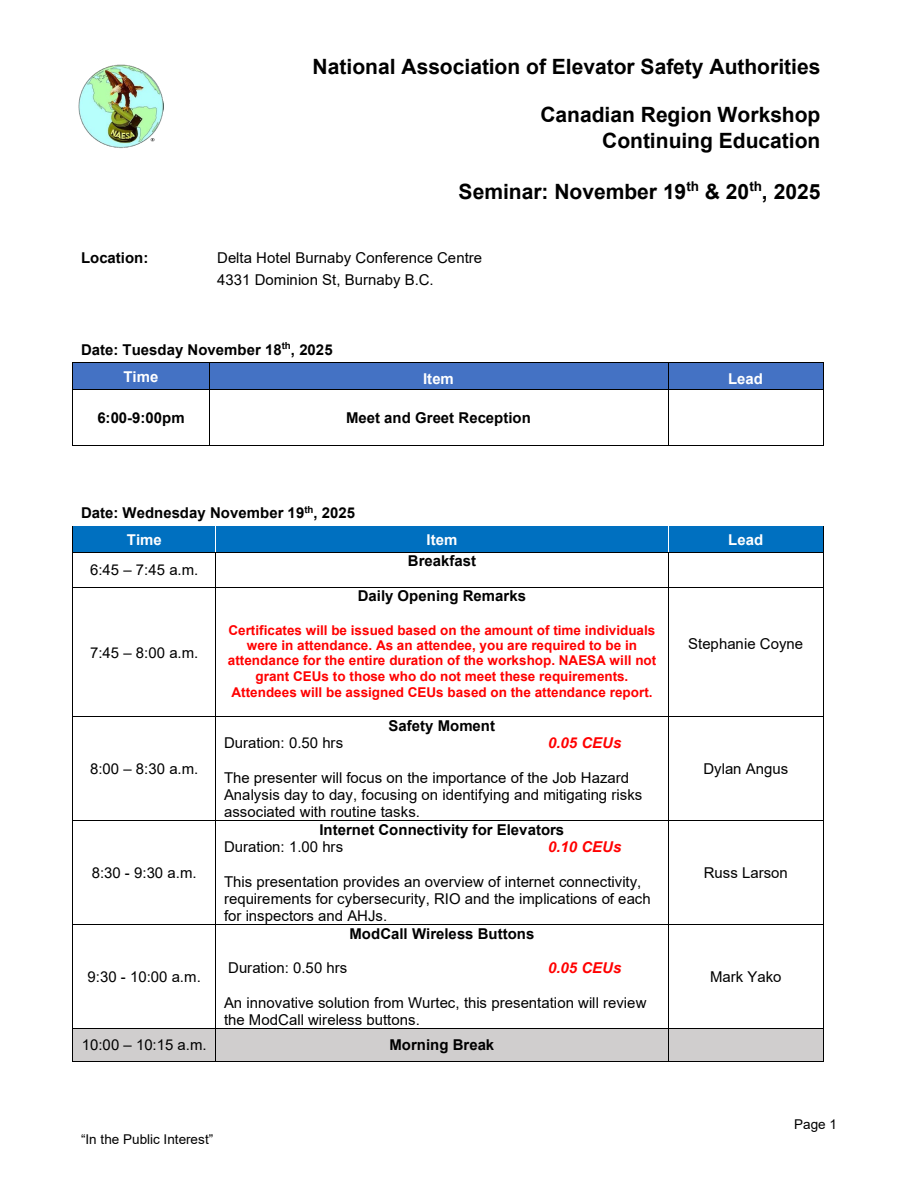
<style>
.page{position:relative;width:918px;height:1188px;background:#fff}
.page>*{position:absolute;margin:0;border:0;box-sizing:border-box;transform-origin:0 0}
.t1{font:700 21px/25.8px "Arial";color:#000;text-align:right}
.t2{font:15px/17.2px "Arial";color:#000}
.t3{font:700 15px "Arial";color:#000}
.t4{font:700 15px "Arial";color:#fff}
.t5{font:italic 700 15px "Arial";color:#f00}
.t6{font:700 13.5px/15.6px "Arial";color:#f00;text-align:center}
.t7{font:13.5px "Arial";letter-spacing:.005em;color:#000}
</style>
<div class="page">
<img style="left:78px;top:64px;width:85px;height:84px">
<div style="left:73px;top:363px;width:136px;height:26px;background:#4472c4"></div>
<div style="left:210px;top:363px;width:458px;height:26px;background:#4472c4"></div>
<div style="left:669px;top:363px;width:154px;height:26px;background:#4472c4"></div>
<hr style="left:74px;top:362px;width:135px;height:1px;background:#000">
<hr style="left:210px;top:362px;width:458px;height:1px;background:#000">
<hr style="left:669px;top:362px;width:154px;height:1px;background:#000">
<hr style="left:73px;top:389px;width:136px;height:1px;background:#000">
<svg style="left:209px;top:362px;width:1px;height:28px"></svg>
<hr style="left:210px;top:389px;width:458px;height:1px;background:#000">
<svg style="left:668px;top:362px;width:1px;height:28px"></svg>
<hr style="left:669px;top:389px;width:154px;height:1px;background:#000">
<svg style="left:823px;top:362px;width:1px;height:28px"></svg>
<hr style="left:73px;top:390px;width:1px;height:55px;background:#000">
<hr style="left:73px;top:445px;width:136px;height:1px;background:#000">
<hr style="left:209px;top:390px;width:1px;height:55px;background:#000">
<hr style="left:210px;top:445px;width:458px;height:1px;background:#000">
<hr style="left:668px;top:390px;width:1px;height:55px;background:#000">
<hr style="left:669px;top:445px;width:154px;height:1px;background:#000">
<hr style="left:823px;top:390px;width:1px;height:55px;background:#000">
<div style="left:73px;top:526px;width:143px;height:26px;background:#0070c0"></div>
<div style="left:216px;top:526px;width:452px;height:26px;background:#0070c0"></div>
<div style="left:668px;top:526px;width:155px;height:26px;background:#0070c0"></div>
<hr style="left:73px;top:552px;width:143px;height:1px;background:#000">
<hr style="left:216px;top:552px;width:452px;height:1px;background:#000">
<svg style="left:668px;top:526px;width:1px;height:26px"></svg>
<hr style="left:669px;top:552px;width:154px;height:1px;background:#000">
<svg style="left:823px;top:526px;width:1px;height:26px"></svg>
<hr style="left:73px;top:552px;width:1px;height:35px;background:#000">
<hr style="left:216px;top:552px;width:1px;height:35px;background:#000">
<hr style="left:668px;top:552px;width:1px;height:35px;background:#000">
<hr style="left:823px;top:552px;width:1px;height:35px;background:#000">
<hr style="left:73px;top:587px;width:143px;height:1px;background:#000">
<hr style="left:216px;top:587px;width:452px;height:1px;background:#000">
<hr style="left:669px;top:587px;width:154px;height:1px;background:#000">
<hr style="left:73px;top:587px;width:1px;height:130px;background:#000">
<hr style="left:216px;top:587px;width:1px;height:130px;background:#000">
<hr style="left:668px;top:587px;width:1px;height:130px;background:#000">
<hr style="left:823px;top:587px;width:1px;height:130px;background:#000">
<hr style="left:73px;top:717px;width:143px;height:1px;background:#000">
<hr style="left:216px;top:717px;width:452px;height:1px;background:#000">
<hr style="left:669px;top:717px;width:154px;height:1px;background:#000">
<hr style="left:73px;top:717px;width:1px;height:104px;background:#000">
<hr style="left:216px;top:717px;width:1px;height:104px;background:#000">
<hr style="left:668px;top:717px;width:1px;height:104px;background:#000">
<hr style="left:823px;top:717px;width:1px;height:104px;background:#000">
<hr style="left:73px;top:821px;width:143px;height:1px;background:#000">
<hr style="left:216px;top:821px;width:452px;height:1px;background:#000">
<hr style="left:669px;top:821px;width:154px;height:1px;background:#000">
<hr style="left:73px;top:821px;width:1px;height:103px;background:#000">
<hr style="left:216px;top:821px;width:1px;height:103px;background:#000">
<hr style="left:668px;top:821px;width:1px;height:103px;background:#000">
<hr style="left:823px;top:821px;width:1px;height:103px;background:#000">
<hr style="left:73px;top:924px;width:143px;height:1px;background:#000">
<hr style="left:216px;top:924px;width:452px;height:1px;background:#000">
<hr style="left:669px;top:924px;width:154px;height:1px;background:#000">
<hr style="left:73px;top:925px;width:1px;height:103px;background:#000">
<hr style="left:216px;top:925px;width:1px;height:103px;background:#000">
<hr style="left:668px;top:925px;width:1px;height:103px;background:#000">
<hr style="left:823px;top:925px;width:1px;height:103px;background:#000">
<div style="left:73px;top:1029px;width:143px;height:32px;background:#d0cece"></div>
<div style="left:216px;top:1029px;width:452px;height:32px;background:#d0cece"></div>
<div style="left:668px;top:1029px;width:155px;height:32px;background:#d0cece"></div>
<hr style="left:73px;top:1028px;width:143px;height:1px;background:#000">
<hr style="left:216px;top:1028px;width:452px;height:1px;background:#000">
<hr style="left:669px;top:1028px;width:154px;height:1px;background:#000">
<hr style="left:73px;top:1029px;width:1px;height:32px;background:#000">
<hr style="left:73px;top:1061px;width:143px;height:1px;background:#000">
<hr style="left:216px;top:1029px;width:1px;height:32px;background:#000">
<hr style="left:216px;top:1061px;width:452px;height:1px;background:#000">
<hr style="left:668px;top:1029px;width:1px;height:32px;background:#000">
<hr style="left:669px;top:1061px;width:154px;height:1px;background:#000">
<hr style="left:823px;top:1029px;width:1px;height:32px;background:#000">
<h1 class="t1" style="left:313px;top:54px;width:509px">National Association of Elevator Safety Authorities</h1>
<h1 class="t1" style="left:540px;top:102px;width:282px">Canadian Region Workshop<br>Continuing Education</h1>
<h1 class="t1" style="left:459px;top:179px;width:363px">Seminar: November 19<sup>th</sup> &amp; 20<sup>th</sup>, 2025</h1>
<p class="t3" style="left:81px;top:247px;width:69px">Location:</p>
<p class="t2" style="left:217px;top:249px;width:266px">Delta Hotel Burnaby Conference Centre</p>
<p class="t2" style="left:217px;top:271px;width:218px">4331 Dominion St, Burnaby B.C.</p>
<p class="t3" style="left:81px;top:339px;width:253px">Date: Tuesday November 18<sup>th</sup>, 2025</p>
<p class="t4" style="left:123px;top:366px;width:36px">Time</p>
<p class="t4" style="left:423px;top:368px;width:32px">Item</p>
<p class="t4" style="left:728px;top:368px;width:36px">Lead</p>
<p class="t3" style="left:97px;top:407px;width:89px">6:00-9:00pm</p>
<p class="t3" style="left:346px;top:407px;width:186px">Meet and Greet Reception</p>
<p class="t3" style="left:81px;top:502px;width:276px">Date: Wednesday November 19<sup>th</sup>, 2025</p>
<p class="t4" style="left:127px;top:529px;width:36px">Time</p>
<p class="t4" style="left:427px;top:529px;width:32px">Item</p>
<p class="t4" style="left:728px;top:529px;width:36px">Lead</p>
<p class="t2" style="left:90px;top:561px;width:110px">6:45 – 7:45 a.m.</p>
<p class="t3" style="left:408px;top:551px;width:70px">Breakfast</p>
<p class="t2" style="left:90px;top:644px;width:110px">7:45 – 8:00 a.m.</p>
<p class="t2" style="left:90px;top:760px;width:110px">8:00 – 8:30 a.m.</p>
<p class="t2" style="left:92px;top:864px;width:106px">8:30 - 9:30 a.m.</p>
<p class="t2" style="left:88px;top:968px;width:115px">9:30 - 10:00 a.m.</p>
<p class="t3" style="left:358px;top:586px;width:170px">Daily Opening Remarks</p>
<p class="t6" style="left:228px;top:622px;width:430px">Certificates will be issued based on the amount of time individuals were in attendance. As an attendee, you are required to be in attendance for the entire duration of the workshop. NAESA will not grant CEUs to those who do not meet these requirements.<br>Attendees will be assigned CEUs based on the attendance report.</p>
<p class="t3" style="left:389px;top:715px;width:108px">Safety Moment</p>
<p class="t2" style="left:224px;top:734px;width:121px">Duration: 0.50 hrs</p>
<p class="t5" style="left:548px;top:733px;width:75px">0.05 CEUs</p>
<p class="t2" style="left:224px;top:769px;width:420px">The presenter will focus on the importance of the Job Hazard<br>Analysis day to day, focusing on identifying and mitigating risks associated with routine tasks.</p>
<p class="t3" style="left:320px;top:819px;width:246px">Internet Connectivity for Elevators</p>
<p class="t2" style="left:224px;top:838px;width:121px">Duration: 1.00 hrs</p>
<p class="t5" style="left:548px;top:837px;width:75px">0.10 CEUs</p>
<p class="t2" style="left:224px;top:873px;width:428px">This presentation provides an overview of internet connectivity, requirements for cybersecurity, RIO and the implications of each for inspectors and AHJs.</p>
<p class="t3" style="left:350px;top:923px;width:187px">ModCall Wireless Buttons</p>
<p class="t2" style="left:228px;top:959px;width:121px">Duration: 0.50 hrs</p>
<p class="t5" style="left:548px;top:958px;width:75px">0.05 CEUs</p>
<p class="t2" style="left:224px;top:994px;width:424px">An innovative solution from Wurtec, this presentation will review the ModCall wireless buttons.</p>
<p class="t2" style="left:82px;top:1036px;width:126px">10:00 – 10:15 a.m.</p>
<p class="t3" style="left:390px;top:1034px;width:106px">Morning Break</p>
<p class="t7" style="left:81px;top:1130px;width:134px">“In the Public Interest”</p>
<p class="t2" style="left:688px;top:635px;width:116px">Stephanie Coyne</p>
<p class="t2" style="left:703px;top:760px;width:86px">Dylan Angus</p>
<p class="t2" style="left:704px;top:864px;width:86px">Russ Larson</p>
<p class="t2" style="left:710px;top:968px;width:73px">Mark Yako</p>
<p class="t7" style="left:794px;top:1115px;width:44px">Page 1</p>
</div>
